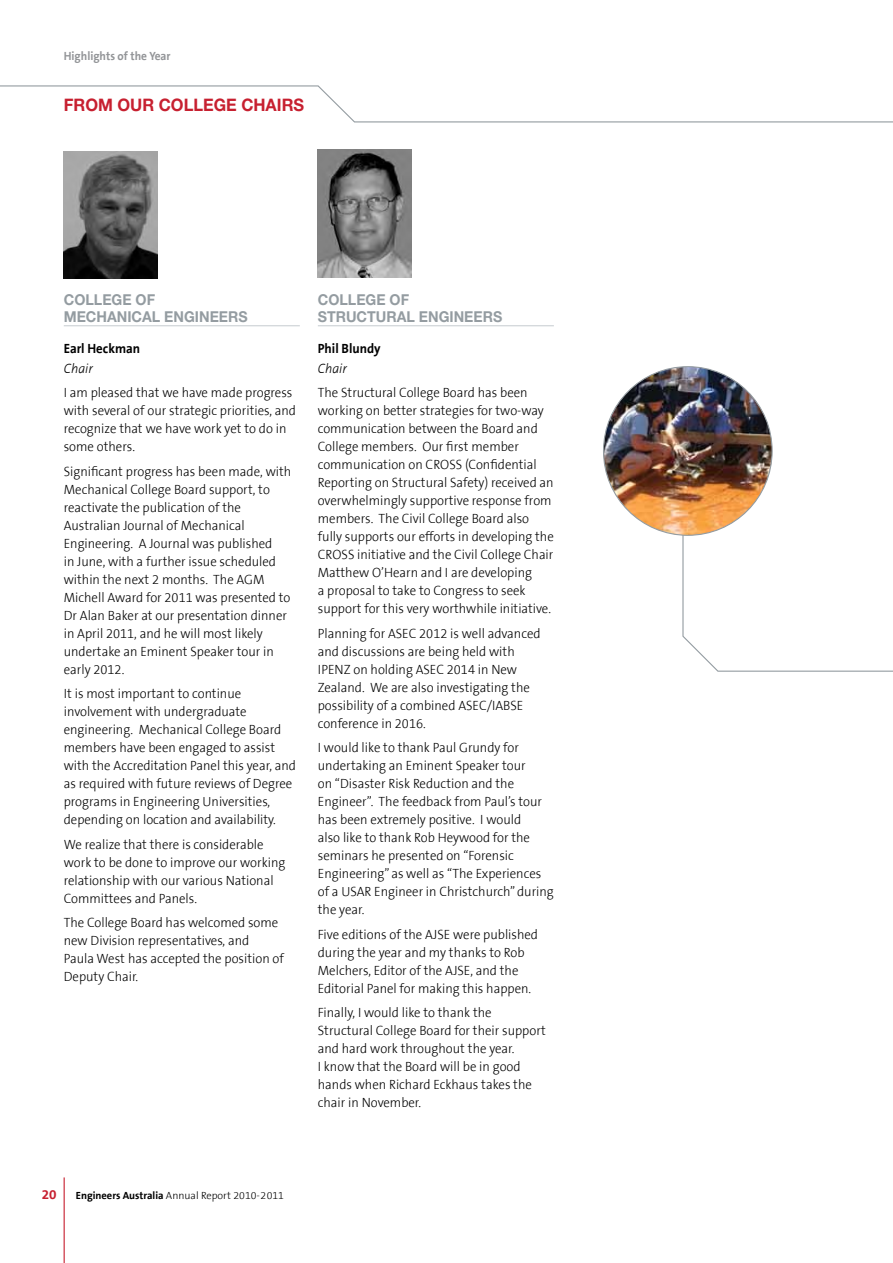
<style>
.page{position:relative;width:893px;height:1263px;background:#fff}
.page>*{position:absolute;margin:0;border:0;box-sizing:border-box;transform-origin:0 0}
.t1{font:700 17.25px "Helvetica Neue";color:#c72030;scale:.95 1}
.t2{font:700 15px "Helvetica Neue";color:#949ca1;scale:.95 1}
.t3{font:300 13.5px/18px "The Sans B3";color:#000;scale:.95 1}
.t4{font:700 13.5px "The Sans B7";color:#000;scale:.95 1}
.t5{font:italic 300 13.5px "The Sans B3";color:#000;scale:.95 1}
.t6{font:700 13.5px "The Sans B7";color:#c72030}
.t7{font:700 12px "The Sans B7";color:#939598;scale:.95 1}
.t8{font:300 10.5px "The Sans B3";color:#000}
.s1{font-family:"The Sans B7";font-weight:700}
</style>
<div class="page">
<hr style="left:64px;top:1177px;width:1px;height:86px;background:#c72030">
<hr style="left:64px;top:325px;width:236px;height:1px;background:#c5cbcf">
<hr style="left:318px;top:325px;width:236px;height:1px;background:#c5cbcf">
<svg style="left:0;top:85px;width:893px;height:38px"></svg>
<img style="left:318px;top:149px;width:93px;height:128px">
<img style="left:64px;top:151px;width:93px;height:128px">
<svg style="left:682px;top:506px;width:211px;height:166px"></svg>
<img style="left:603px;top:367px;width:169px;height:168px;border-radius:84px">
<p class="t7" style="left:64px;top:50px;width:114px">Highlights of the Year</p>
<p class="t1" style="left:64px;top:94px;width:25px">FROM</p>
<p class="t1" style="left:117px;top:94px;width:14px">OUR</p>
<p class="t1" style="left:159px;top:94px;width:13px">COLLEGE</p>
<p class="t1" style="left:241px;top:94px;width:37px">CHAIRS</p>
<p class="t2" style="left:64px;top:290px;width:22px">COLLEGE</p>
<p class="t2" style="left:136px;top:290px;width:11px">OF</p>
<p class="t2" style="left:64px;top:308px;width:56px">MECHANICAL</p>
<p class="t2" style="left:164px;top:308px;width:21px">ENGINEERS</p>
<p class="t4" style="left:64px;top:341px;width:82px">Earl Heckman</p>
<p class="t5" style="left:64px;top:362px;width:32px">Chair</p>
<p class="t3" style="left:64px;top:385px;width:246px">I am pleased that we have made progress with several of our strategic priorities, and recognize that we have work yet to do in some others.</p>
<p class="t3" style="left:64px;top:463px;width:241px">Significant progress has been made, with Mechanical College Board support, to reactivate the publication of the Australian Journal of Mechanical Engineering. A Journal was published<br>in June, with a further issue scheduled within the next 2 months. The AGM Michell Award for 2011 was presented to Dr Alan Baker at our presentation dinner in April 2011, and he will most likely undertake an Eminent Speaker tour in early 2012.</p>
<p class="t3" style="left:64px;top:685px;width:246px">It is most important to continue involvement with undergraduate engineering. Mechanical College Board members have been engaged to assist with the Accreditation Panel this year, and as required with future reviews of Degree programs in Engineering Universities, depending on location and availability.</p>
<p class="t3" style="left:64px;top:836px;width:235px">We realize that there is considerable work to be done to improve our working relationship with our various National Committees and Panels.</p>
<p class="t3" style="left:64px;top:914px;width:233px">The College Board has welcomed some new Division representatives, and<br>Paula West has accepted the position of<br>Deputy Chair.</p>
<p class="t2" style="left:318px;top:290px;width:22px">COLLEGE</p>
<p class="t2" style="left:390px;top:290px;width:11px">OF</p>
<p class="t2" style="left:318px;top:308px;width:21px">STRUCTURAL</p>
<p class="t2" style="left:419px;top:308px;width:21px">ENGINEERS</p>
<p class="t4" style="left:318px;top:341px;width:68px">Phil Blundy</p>
<p class="t5" style="left:318px;top:362px;width:32px">Chair</p>
<p class="t3" style="left:318px;top:385px;width:250px">The Structural College Board has been working on better strategies for two-way communication between the Board and College members. Our first member communication on CROSS (Confidential Reporting on Structural Safety) received an overwhelmingly supportive response from members. The Civil College Board also fully supports our efforts in developing the CROSS initiative and the Civil College Chair Matthew O’Hearn and I are developing<br>a proposal to take to Congress to seek support for this very worthwhile initiative.</p>
<p class="t3" style="left:318px;top:625px;width:236px">Planning for ASEC 2012 is well advanced and discussions are being held with IPENZ on holding ASEC 2014 in New Zealand. We are also investigating the possibility of a combined ASEC/IABSE conference in 2016.</p>
<p class="t3" style="left:318px;top:739px;width:250px">I would like to thank Paul Grundy for undertaking an Eminent Speaker tour<br>on “Disaster Risk Reduction and the Engineer”. The feedback from Paul’s tour has been extremely positive. I would<br>also like to thank Rob Heywood for the seminars he presented on “Forensic Engineering” as well as “The Experiences of a USAR Engineer in Christchurch” during the year.</p>
<p class="t3" style="left:318px;top:926px;width:233px">Five editions of the AJSE were published during the year and my thanks to Rob Melchers, Editor of the AJSE, and the Editorial Panel for making this happen.</p>
<p class="t3" style="left:318px;top:1004px;width:241px">Finally, I would like to thank the Structural College Board for their support and hard work throughout the year.<br>I know that the Board will be in good hands when Richard Eckhaus takes the chair in November.</p>
<p class="t6" style="left:42px;top:1187px;width:16px">20</p>
<p class="t8" style="left:76px;top:1189px;width:210px"><span class="s1">Engineers Australia</span> Annual Report 2010-2011</p>
</div>
